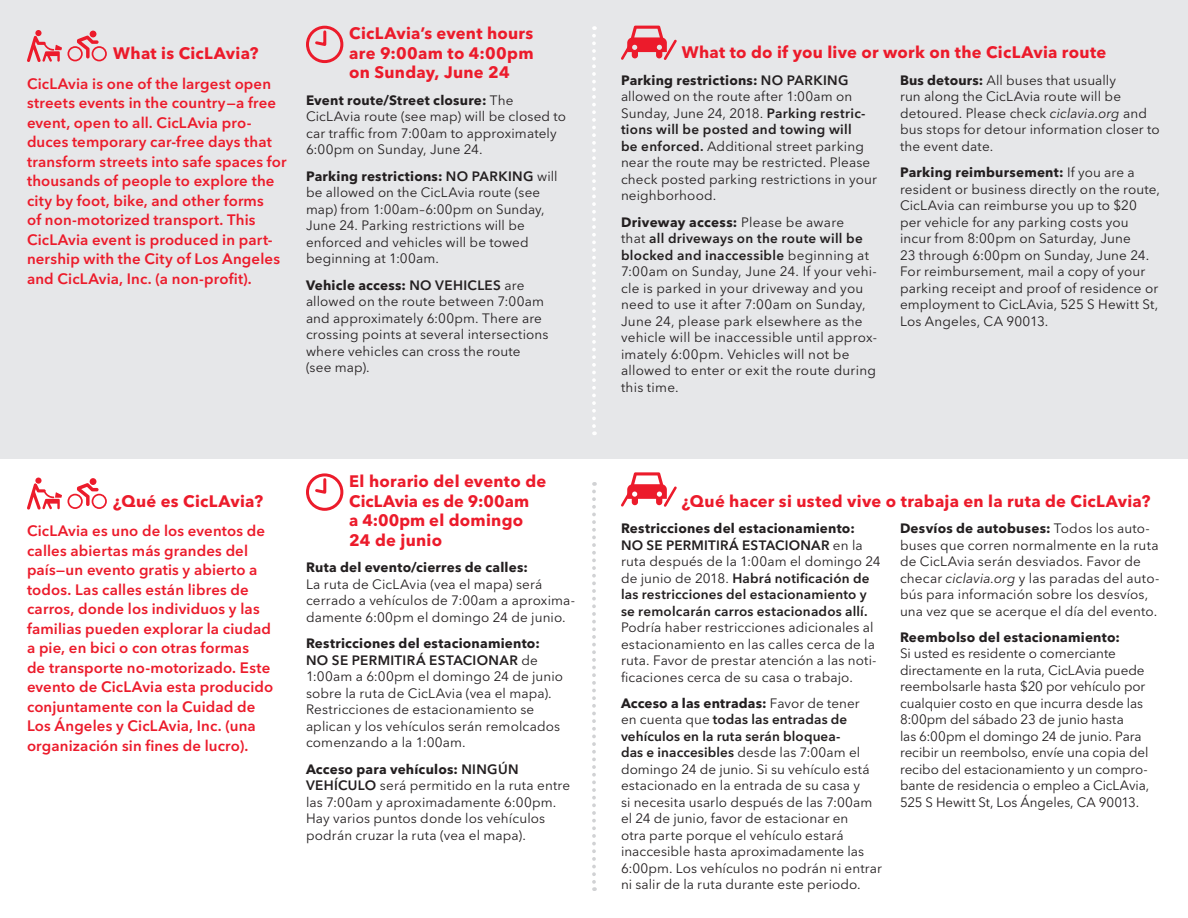
<style>
.page{position:relative;width:1188px;height:918px;background:#fff}
.page>*{position:absolute;margin:0;border:0;box-sizing:border-box;transform-origin:0 0}
.red_header{font:700 16.5px/19.5px "Avenir Next LT Pro";letter-spacing:.015em;color:#ec1b2b;text-align:justify}
.white_header{font:700 16.5px "Avenir Next LT Pro";letter-spacing:.015em;color:#ec1b2b}
.BODY_TEXT{font:600 15px/19.5px "Avenir Next LT Pro";letter-spacing:.01em;color:#ec1b2b}
.BODY_TEXT-2{font:13.5px/16.5px "Avenir Next LT Pro";letter-spacing:.01em;color:#231f20}
.s1{font-weight:700}
.s2{font-weight:600}
.s3{font-style:italic}
</style>
<div class="page">
<div style="left:594px;top:0;width:594px;height:459px;background:#e6e7e9"></div>
<div style="left:0;top:0;width:594px;height:459px;background:#e6e7e9"></div>
<svg style="left:313px;top:29px;width:14px;height:17px"></svg>
<div style="left:306px;top:26px;width:37px;height:37px;border:3px solid #ec1b2b;border-radius:50%"></div>
<svg style="left:313px;top:477px;width:14px;height:17px"></svg>
<div style="left:306px;top:473px;width:37px;height:38px;border:3px solid #ec1b2b;border-radius:50%"></div>
<svg style="left:68px;top:31px;width:39px;height:30px"></svg>
<svg style="left:27px;top:30px;width:35px;height:32px"></svg>
<svg style="left:68px;top:478px;width:39px;height:31px"></svg>
<svg style="left:27px;top:478px;width:35px;height:32px"></svg>
<svg style="left:592px;top:36px;width:4px;height:399px"></svg>
<svg style="left:592px;top:482px;width:4px;height:409px"></svg>
<svg style="left:621px;top:26px;width:56px;height:34px"></svg>
<svg style="left:621px;top:472px;width:56px;height:35px"></svg>
<p class="red_header" style="left:113px;top:43px;width:147px">What is CicLAvia?</p>
<p class="BODY_TEXT" style="left:27px;top:73px;width:261px">CicLAvia is one of the largest open streets events in the country—a free event, open to all. CicLAvia pro&shy;duces temporary car-free days that transform streets into safe spaces for thousands of people to explore the city by foot, bike, and other forms<br>of non-motorized transport. This CicLAvia event is produced in part&shy;nership with the City of Los Angeles and CicLAvia, Inc. (a non-profit).</p>
<p class="red_header" style="left:349px;top:24px;width:186px">CicLAvia’s event hours are 9:00am to 4:00pm on Sunday, June 24</p>
<p class="BODY_TEXT-2" style="left:306px;top:92px;width:262px"><span class="s1">Event route/Street closure:</span> The CicLAvia route (see map) will be closed to car traffic from 7:00am to approximately 6:00pm on Sunday, June 24.</p>
<p class="BODY_TEXT-2" style="left:306px;top:168px;width:253px"><span class="s1">Parking restrictions:</span> <span class="s2">NO PARKING</span> will be allowed on the CicLAvia route (see map) from 1:00am–6:00pm on Sunday, June 24. Parking restrictions will be enforced and vehicles will be towed beginning at 1:00am.</p>
<p class="BODY_TEXT-2" style="left:306px;top:277px;width:244px"><span class="s1">Vehicle access:</span> <span class="s2">NO VEHICLES</span> are allowed on the route between 7:00am and approximately 6:00pm. There are crossing points at several intersections where vehicles can cross the route (see map).</p>
<p class="red_header" style="left:113px;top:491px;width:151px">¿Qué es CicLAvia?</p>
<p class="BODY_TEXT" style="left:27px;top:521px;width:248px">CicLAvia es uno de los eventos de calles abiertas más grandes del país—un evento gratis y abierto a todos. Las calles están libres de carros, donde los individuos y las familias pueden explorar la ciudad a pie, en bici o con otras formas<br>de transporte no-motorizado. Este evento de CicLAvia esta producido conjuntamente con la Cuidad de Los Ángeles y CicLAvia, Inc. (una organización sin fines de lucro).</p>
<p class="red_header" style="left:349px;top:472px;width:199px;text-align:left">El horario del evento de<br>CicLAvia es de 9:00am<br>a 4:00pm el domingo<br>24 de junio</p>
<p class="BODY_TEXT-2" style="left:306px;top:559px;width:271px"><span class="s1">Ruta del evento/cierres de calles:<br></span>La ruta de CicLAvia (vea el mapa) será cerrado a vehículos de 7:00am a aproxima&shy;damente 6:00pm el domingo 24 de junio.</p>
<p class="BODY_TEXT-2" style="left:306px;top:635px;width:259px"><span class="s1">Restricciones del estacionamiento:<br></span><span class="s2">NO SE PERMITIRÁ ESTACIONAR</span> de 1:00am a 6:00pm el domingo 24 de junio sobre la ruta de CicLAvia (vea el mapa).<br>Restricciones de estacionamiento se aplican y los vehículos serán remolcados comenzando a la 1:00am.</p>
<p class="BODY_TEXT-2" style="left:306px;top:761px;width:266px"><span class="s1">Acceso para vehículos:</span> <span class="s2">NINGÚN VEHÍCULO</span> será permitido en la ruta entre las 7:00am y aproximadamente 6:00pm.<br>Hay varios puntos donde los vehículos podrán cruzar la ruta (vea el mapa).</p>
<p class="white_header" style="left:682px;top:42px;width:426px">What to do if you live or work on the CicLAvia route</p>
<p class="BODY_TEXT-2" style="left:621px;top:72px;width:257px"><span class="s1">Parking restrictions:</span> <span class="s2">NO PARKING </span>allowed on the route after 1:00am on Sunday, June 24, 2018. <span class="s2">Parking restric&shy;tions will be posted and towing will<br>be enforced.</span> Additional street parking near the route may be restricted. Please check posted parking restrictions in your neighborhood.</p>
<p class="BODY_TEXT-2" style="left:621px;top:214px;width:258px"><span class="s1">Driveway access:</span> Please be aware<br>that <span class="s2">all driveways on the route will be blocked and inaccessible</span> beginning at 7:00am on Sunday, June 24. If your vehi&shy;cle is parked in your driveway and you need to use it after 7:00am on Sunday, June 24, please park elsewhere as the vehicle will be inaccessible until approx&shy;imately 6:00pm. Vehicles will not be allowed to enter or exit the route during this time.</p>
<p class="BODY_TEXT-2" style="left:900px;top:72px;width:261px"><span class="s1">Bus detours:</span> All buses that usually<br>run along the CicLAvia route will be detoured. Please check <span class="s3">ciclavia.org</span> and bus stops for detour information closer to the event date.</p>
<p class="BODY_TEXT-2" style="left:900px;top:164px;width:262px"><span class="s1">Parking reimbursement:</span> If you are a resident or business directly on the route, CicLAvia can reimburse you up to $20 per vehicle for any parking costs you incur from 8:00pm on Saturday, June<br>23 through 6:00pm on Sunday, June 24.<br>For reimbursement, mail a copy of your parking receipt and proof of residence or employment to CicLAvia, 525 S Hewitt St, Los Angeles, CA 90013.</p>
<p class="red_header" style="left:682px;top:491px;width:470px">¿Qué hacer si usted vive o trabaja en la ruta de CicLAvia?</p>
<p class="BODY_TEXT-2" style="left:621px;top:520px;width:261px"><span class="s1">Restricciones del estacionamiento:<br></span><span class="s2">NO SE PERMITIRÁ ESTACIONAR</span> en la ruta después de la 1:00am el domingo 24 de junio de 2018. <span class="s2">Habrá notificación de las restricciones del estacionamiento y se remolcarán carros estacionados allí.<br></span>Podría haber restricciones adicionales al estacionamiento en las calles cerca de la ruta. Favor de prestar atención a las noti&shy;ficaciones cerca de su casa o trabajo.</p>
<p class="BODY_TEXT-2" style="left:621px;top:695px;width:263px"><span class="s1">Acceso a las entradas:</span> Favor de tener<br>en cuenta que <span class="s2">todas las entradas de vehículos en la ruta serán bloquea-<br>das e inaccesibles</span> desde las 7:00am el domingo 24 de junio. Si su vehículo está estacionado en la entrada de su casa y<br>si necesita usarlo después de las 7:00am el 24 de junio, favor de estacionar en<br>otra parte porque el vehículo estará inaccesible hasta aproximadamente las 6:00pm. Los vehículos no podrán ni entrar ni salir de la ruta durante este periodo.</p>
<p class="BODY_TEXT-2" style="left:900px;top:520px;width:261px"><span class="s1">Desvíos de autobuses:</span> Todos los auto&shy;buses que corren normalmente en la ruta de CicLAvia serán desviados. Favor de checar <span class="s3">ciclavia.org</span> y las paradas del auto&shy;bús para información sobre los desvíos, una vez que se acerque el día del evento.</p>
<p class="BODY_TEXT-2" style="left:900px;top:629px;width:251px"><span class="s1">Reembolso del estacionamiento:<br></span>Si usted es residente o comerciante directamente en la ruta, CicLAvia puede reembolsarle hasta $20 por vehículo por cualquier costo en que incurra desde las 8:00pm del sábado 23 de junio hasta<br>las 6:00pm el domingo 24 de junio. Para recibir un reembolso, envíe una copia del recibo del estacionamiento y un compro&shy;bante de residencia o empleo a CicLAvia, 525 S Hewitt St, Los Ángeles, CA 90013.</p>
</div>
